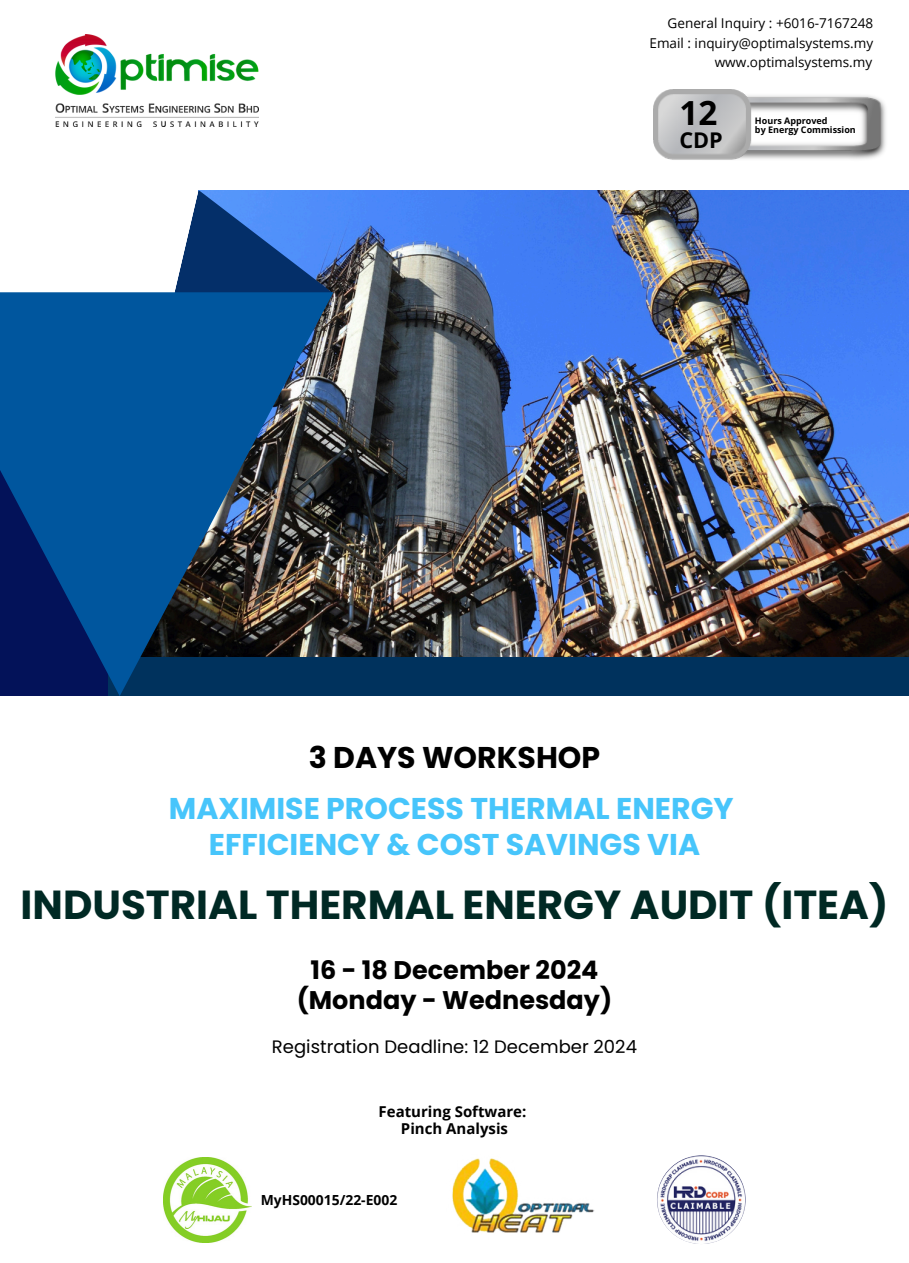
<style>
.page{position:relative;width:909px;height:1263px;background:#fff}
.page>*{position:absolute;margin:0;border:0;box-sizing:border-box;transform-origin:0 0}
.t1{font:700 40.5px "Poppins";color:#002924}
.t2{font:700 33.15px "Open Sans";color:#000}
.t3{font:700 30px/36px "Poppins";color:#47c5fb;text-align:center}
.t4{font:700 30px "Poppins";color:#000}
.t5{font:700 25.5px/29.2px "Poppins";color:#000;text-align:center}
.t6{font:700 21.6px "Open Sans";color:#000}
.t7{font:18px "Poppins";color:#000}
.t8{font:700 15px/16.8px "Open Sans";color:#000;text-align:center}
.t9{font:700 13.95px "Open Sans";color:#000}
.t10{font:13.5px "Open Sans";color:#000}
.t11{font:700 9px "Open Sans";color:#000}
</style>
<div class="page">
<img style="left:333px;top:190px;width:576px;height:467px">
<svg style="left:175px;top:190px;width:158px;height:102px"></svg>
<div style="left:108px;top:657px;width:801px;height:39px;background:#00325d"></div>
<svg style="left:0;top:292px;width:333px;height:404px;fill:#00569e"></svg>
<img style="left:56px;top:34px;width:202px;height:92px">
<img style="left:654px;top:90px;width:232px;height:70px">
<img style="left:657px;top:1155px;width:89px;height:88px;border-radius:50%">
<img style="left:452px;top:1158px;width:143px;height:75px">
<img style="left:163px;top:1157px;width:88px;height:84px">
<h1 class="t10" style="left:668px;top:14px;width:207px">General Inquiry : +6016-7167248</h1>
<h5 class="t10" style="left:650px;top:33px;width:225px">Email : inquiry@optimalsystems.my</h5>
<h2 class="t10" style="left:715px;top:52px;width:159px">www.optimalsystems.my</h2>
<p class="t2" style="left:679px;top:89px;width:39px">12</p>
<p class="t6" style="left:679px;top:125px;width:45px">CDP</p>
<p class="t11" style="left:755px;top:115px;width:74px">Hours Approved</p>
<h3 class="t11" style="left:755px;top:124px;width:102px">by Energy Commission</h3>
<h6 class="t4" style="left:309px;top:736px;width:293px">3 DAYS WORKSHOP</h6>
<h6 class="t3" style="left:169px;top:790px;width:566px">MAXIMISE PROCESS THERMAL ENERGY<br>EFFICIENCY &amp; COST SAVINGS VIA</h6>
<p class="t1" style="left:21px;top:876px;width:869px">INDUSTRIAL THERMAL ENERGY AUDIT (ITEA)</p>
<h3 class="t5" style="left:297px;top:955px;width:317px">16 - 18 December 2024 (Monday - Wednesday)</h3>
<p class="t7" style="left:272px;top:1034px;width:367px">Registration Deadline: 12 December 2024</p>
<p class="t8" style="left:379px;top:1102px;width:149px">Featuring Software:<br>Pinch Analysis</p>
<h2 class="t9" style="left:261px;top:1189px;width:138px">MyHS00015/22-E002</h2>
</div>
